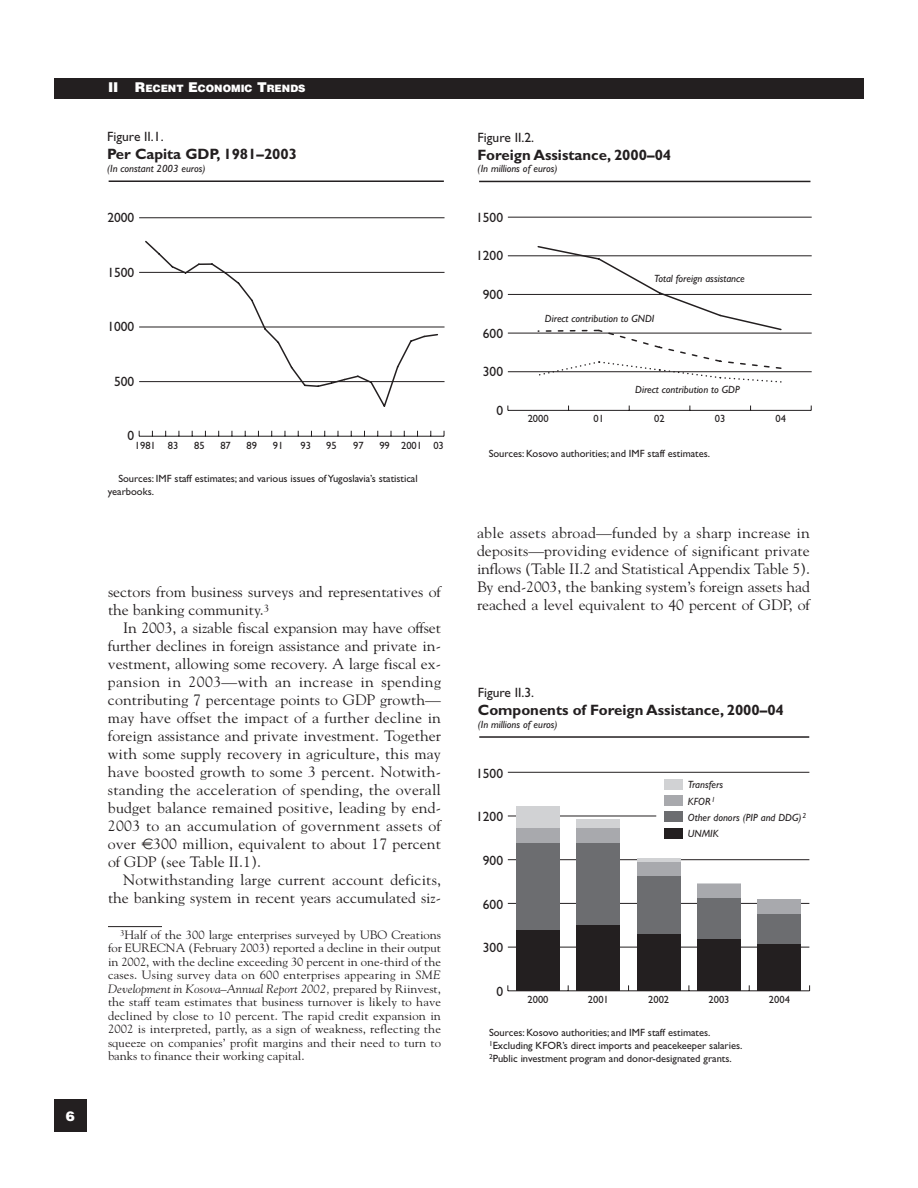
<style>
.page{position:relative;width:918px;height:1188px;background:#fff}
.page>*{position:absolute;margin:0;border:0;box-sizing:border-box;transform-origin:0 0}
.t1{font:15px/18px "Goudy";color:#231f20;text-align:justify;scale:1.05 1}
.t2{font:700 15px "Gill Sans";color:#231f20}
.t3{font:13.5px "Gill Sans";color:#231f20}
.t4{font:900 13.5px "Helvetica";color:#fff}
.t5{font:12px/13.5px "Goudy";color:#231f20;text-align:justify;scale:1.05 1}
.t6{font:10.5px/12.8px "Gill Sans";color:#231f20}
.t7{font:italic 10.5px/16.4px "Gill Sans";color:#231f20}
.t8{font:900 10.2px "Helvetica";color:#fff}
.s1{font-size:13.5px}
.s2{font-family:"Euro Logo";font-size:13.5px}
.s3{font-style:italic}
</style>
<div class="page">
<div style="left:54px;top:1100px;width:33px;height:32px;background:#231f20"></div>
<div style="left:54px;top:78px;width:810px;height:21px;background:#231f20"></div>
<hr style="left:139px;top:436px;width:305px;height:1px;background:#231f20">
<hr style="left:139px;top:381px;width:306px;height:1px;background:#231f20">
<hr style="left:139px;top:327px;width:306px;height:1px;background:#231f20">
<hr style="left:139px;top:272px;width:306px;height:1px;background:#231f20">
<hr style="left:139px;top:217px;width:306px;height:1px;background:#231f20">
<svg style="left:144px;top:240px;width:295px;height:167px"></svg>
<hr style="left:109px;top:180px;width:335px;height:2px;background:#231f20">
<hr style="left:508px;top:410px;width:303px;height:1px;background:#231f20">
<hr style="left:508px;top:371px;width:304px;height:1px;background:#231f20">
<hr style="left:508px;top:333px;width:304px;height:1px;background:#231f20">
<hr style="left:508px;top:294px;width:304px;height:1px;background:#231f20">
<hr style="left:508px;top:255px;width:304px;height:1px;background:#231f20">
<hr style="left:508px;top:217px;width:304px;height:1px;background:#231f20">
<svg style="left:536px;top:246px;width:247px;height:137px"></svg>
<hr style="left:479px;top:181px;width:331px;height:1px;background:#231f20">
<hr style="left:508px;top:990px;width:302px;height:1px;background:#231f20">
<hr style="left:508px;top:947px;width:301px;height:1px;background:#231f20">
<hr style="left:508px;top:903px;width:301px;height:1px;background:#231f20">
<hr style="left:508px;top:859px;width:301px;height:1px;background:#231f20">
<hr style="left:508px;top:816px;width:148px;height:1px;background:#231f20">
<hr style="left:508px;top:772px;width:301px;height:1px;background:#231f20">
<div style="left:664px;top:779px;width:18px;height:11px;background:#d1d2d4"></div>
<div style="left:516px;top:806px;width:44px;height:22px;background:#d1d2d4"></div>
<div style="left:577px;top:820px;width:43px;height:8px;background:#d1d2d4"></div>
<hr style="left:637px;top:858px;width:43px;height:4px;background:#d1d2d4">
<hr style="left:697px;top:883px;width:44px;height:1px;background:#d1d2d4">
<div style="left:664px;top:795px;width:18px;height:11px;background:#a8a9ad"></div>
<div style="left:516px;top:828px;width:44px;height:15px;background:#a8a9ad"></div>
<div style="left:577px;top:828px;width:43px;height:15px;background:#a8a9ad"></div>
<div style="left:637px;top:862px;width:43px;height:15px;background:#a8a9ad"></div>
<div style="left:697px;top:884px;width:44px;height:15px;background:#a8a9ad"></div>
<div style="left:758px;top:899px;width:43px;height:15px;background:#a8a9ad"></div>
<div style="left:664px;top:811px;width:18px;height:11px;background:#6c6d70"></div>
<div style="left:516px;top:843px;width:44px;height:88px;background:#6c6d70"></div>
<div style="left:577px;top:843px;width:43px;height:82px;background:#6c6d70"></div>
<div style="left:637px;top:877px;width:43px;height:57px;background:#6c6d70"></div>
<div style="left:697px;top:899px;width:44px;height:40px;background:#6c6d70"></div>
<div style="left:758px;top:914px;width:43px;height:31px;background:#6c6d70"></div>
<div style="left:664px;top:828px;width:18px;height:11px;background:#231f20"></div>
<div style="left:516px;top:931px;width:44px;height:60px;background:#231f20"></div>
<div style="left:577px;top:925px;width:43px;height:66px;background:#231f20"></div>
<div style="left:637px;top:934px;width:43px;height:57px;background:#231f20"></div>
<div style="left:697px;top:939px;width:44px;height:52px;background:#231f20"></div>
<div style="left:758px;top:945px;width:43px;height:46px;background:#231f20"></div>
<hr style="left:479px;top:736px;width:330px;height:2px;background:#231f20">
<hr style="left:108px;top:926px;width:54px;height:1px;background:#231f20">
<p class="t8" style="left:108px;top:85px;width:199px"><span class="s1">II R</span>ECENT <span class="s1">E</span>CONOMIC <span class="s1">T</span>RENDS</p>
<p class="t3" style="left:107px;top:132px;width:58px">Figure II.1.</p>
<p class="t2" style="left:107px;top:149px;width:191px">Per Capita GDP, 1981–2003</p>
<p class="t7" style="left:107px;top:162px;width:100px">(In constant 2003 euros)</p>
<p class="t3" style="left:107px;top:213px;width:28px">2000</p>
<p class="t3" style="left:107px;top:267px;width:28px">1500</p>
<p class="t3" style="left:107px;top:322px;width:28px">1000</p>
<p class="t3" style="left:114px;top:377px;width:22px">500</p>
<p class="t3" style="left:128px;top:431px;width:8px">0</p>
<p class="t6" style="left:135px;top:441px;width:45px">1981 83</p>
<p class="t6" style="left:194px;top:441px;width:12px">85</p>
<p class="t6" style="left:220px;top:441px;width:12px">87</p>
<p class="t6" style="left:247px;top:441px;width:12px">89</p>
<p class="t6" style="left:273px;top:441px;width:12px">91</p>
<p class="t6" style="left:301px;top:441px;width:12px">93</p>
<p class="t6" style="left:326px;top:441px;width:12px">95</p>
<p class="t6" style="left:353px;top:441px;width:12px">97</p>
<p class="t6" style="left:379px;top:441px;width:66px">99 2001 03</p>
<p class="t6" style="left:108px;top:473px;width:311px;text-indent:10px">Sources: IMF staff estimates; and various issues of Yugoslavia’s statistical yearbooks.</p>
<p class="t4" style="left:66px;top:1111px;width:11px">6</p>
<p class="t1" style="left:108px;top:584px;width:319px">sectors from business surveys and representatives of the banking community.<sup>3</sup></p>
<p class="t1" style="left:108px;top:620px;width:319px;text-indent:15px">In 2003, a sizable fiscal expansion may have offset further declines in foreign assistance and private in&shy;vestment, allowing some recovery. A large fiscal ex&shy;pansion in 2003—with an increase in spending contributing 7 percentage points to GDP growth— may have offset the impact of a further decline in foreign assistance and private investment. Together with some supply recovery in agriculture, this may have boosted growth to some 3 percent. Notwith&shy;standing the acceleration of spending, the overall budget balance remained positive, leading by end-2003 to an accumulation of government assets of over <span class="s2">8</span>300 million, equivalent to about 17 percent of GDP (see Table II.1).</p>
<p class="t1" style="left:108px;top:872px;width:319px;text-align:right">Notwithstanding large current account deficits, the banking system in recent years accumulated siz-</p>
<p class="t5" style="left:108px;top:929px;width:319px;text-indent:12px"><sup>3</sup>Half of the 300 large enterprises surveyed by UBO Creations for EURECNA (February 2003) reported a decline in their output in 2002, with the decline exceeding 30 percent in one-third of the cases. Using survey data on 600 enterprises appearing in <span class="s3">SME Development in Kosova–Annual Report 2002,</span> prepared by Riinvest, the staff team estimates that business turnover is likely to have declined by close to 10 percent. The rapid credit expansion in 2002 is interpreted, partly, as a sign of weakness, reflecting the squeeze on companies’ profit margins and their need to turn to banks to finance their working capital.</p>
<p class="t3" style="left:478px;top:132px;width:58px">Figure II.2.</p>
<p class="t2" style="left:478px;top:149px;width:195px">Foreign Assistance, 2000–04</p>
<p class="t7" style="left:478px;top:162px;width:81px">(In millions of euros)</p>
<p class="t3" style="left:476px;top:212px;width:28px">1500</p>
<p class="t3" style="left:476px;top:251px;width:28px">1200</p>
<p class="t3" style="left:483px;top:290px;width:22px">900</p>
<p class="t3" style="left:483px;top:328px;width:22px">600</p>
<p class="t3" style="left:483px;top:367px;width:22px">300</p>
<p class="t7" style="left:654px;top:272px;width:92px">Total foreign assistance</p>
<p class="t7" style="left:545px;top:312px;width:111px">Direct contribution to GNDI</p>
<p class="t7" style="left:635px;top:382px;width:106px">Direct contribution to GDP</p>
<p class="t3" style="left:496px;top:406px;width:8px">0</p>
<p class="t6" style="left:528px;top:414px;width:22px">2000</p>
<p class="t6" style="left:594px;top:414px;width:12px">01</p>
<p class="t6" style="left:654px;top:414px;width:12px">02</p>
<p class="t6" style="left:715px;top:414px;width:12px">03</p>
<p class="t6" style="left:776px;top:414px;width:12px">04</p>
<p class="t6" style="left:489px;top:448px;width:223px">Sources: Kosovo authorities; and IMF staff estimates.</p>
<p class="t1" style="left:477px;top:525px;width:319px">able assets abroad—funded by a sharp increase in deposits—providing evidence of significant private inflows (Table II.2 and Statistical Appendix Table 5).<br>By end-2003, the banking system’s foreign assets had reached a level equivalent to 40 percent of GDP, of</p>
<p class="t3" style="left:478px;top:688px;width:58px">Figure II.3.</p>
<p class="t2" style="left:478px;top:705px;width:308px">Components of Foreign Assistance, 2000–04</p>
<p class="t7" style="left:478px;top:717px;width:81px">(In millions of euros)</p>
<p class="t3" style="left:476px;top:768px;width:28px">1500</p>
<p class="t3" style="left:476px;top:812px;width:28px">1200</p>
<p class="t3" style="left:483px;top:856px;width:22px">900</p>
<p class="t3" style="left:483px;top:900px;width:22px">600</p>
<p class="t3" style="left:483px;top:943px;width:22px">300</p>
<p class="t3" style="left:496px;top:987px;width:8px">0</p>
<p class="t7" style="left:688px;top:778px;width:120px">Transfers<br>KFOR<sup>1<br></sup>Other donors (PIP and DDG)<sup>2<br></sup>UNMIK</p>
<p class="t6" style="left:528px;top:995px;width:22px">2000</p>
<p class="t6" style="left:588px;top:995px;width:22px">2001</p>
<p class="t6" style="left:648px;top:995px;width:22px">2002</p>
<p class="t6" style="left:709px;top:995px;width:22px">2003</p>
<p class="t6" style="left:769px;top:995px;width:22px">2004</p>
<p class="t6" style="left:489px;top:1027px;width:255px">Sources: Kosovo authorities; and IMF staff estimates.<br><sup>1</sup>Excluding KFOR’s direct imports and peacekeeper salaries.<br><sup>2</sup>Public investment program and donor-designated grants.</p>
</div>
